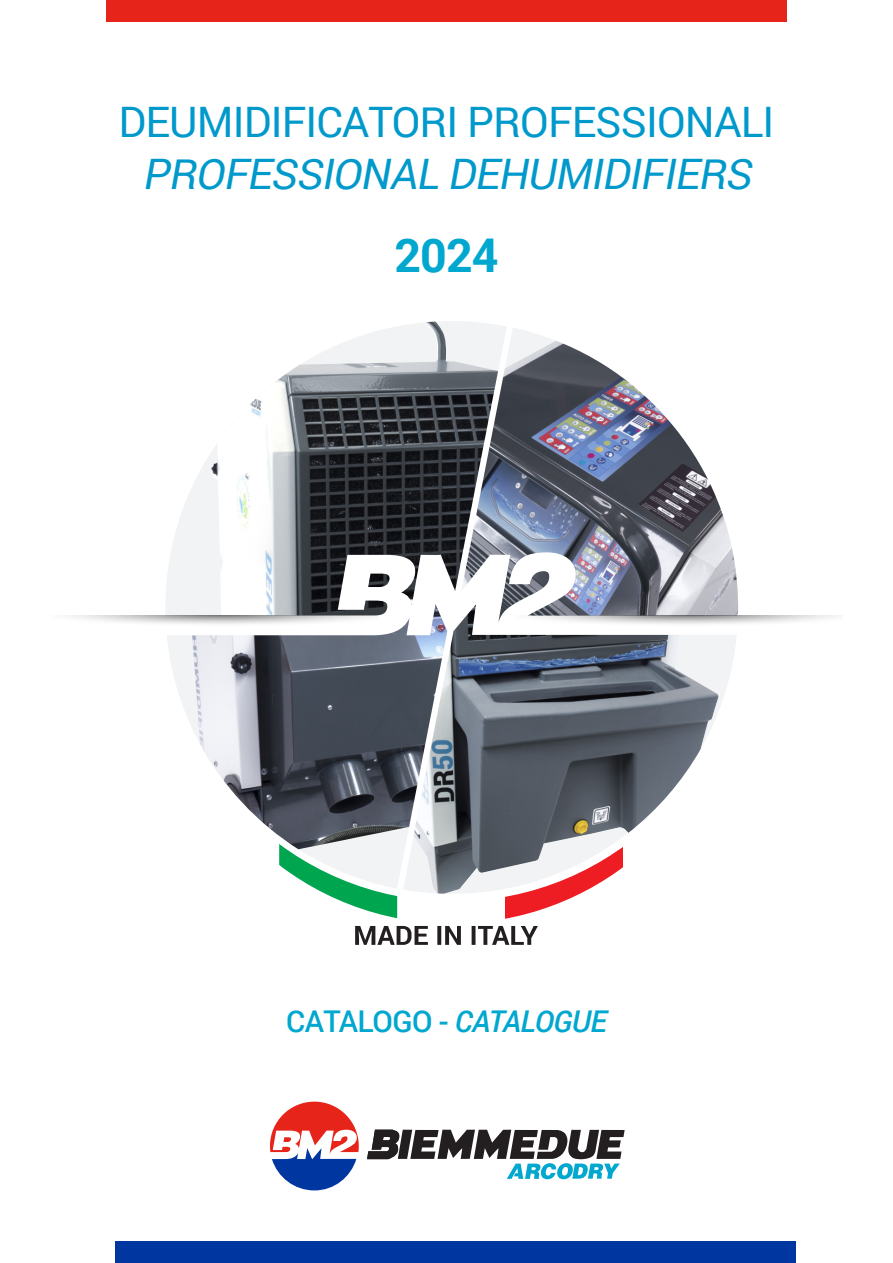
<style>
.page{position:relative;width:893px;height:1263px;background:#fff}
.page>*{position:absolute;margin:0;border:0;box-sizing:border-box;transform-origin:0 0}
.t1{font:700 46.5px "Roboto";color:#00a7cf}
.t2{font:42px "Roboto";letter-spacing:-.02em;color:#09c}
.t3{font:italic 42px "Roboto";color:#09c}
.t4{font:500 30px "Roboto";letter-spacing:-.02em;color:#00a7cf}
.s1{font-style:italic}
</style>
<div class="page">
<svg style="left:270px;top:1102px;width:89px;height:88px"></svg>
<svg style="left:367px;top:1130px;width:258px;height:49px"></svg>
<svg style="left:314px;top:888px;width:83px;height:31px"></svg>
<svg style="left:505px;top:894px;width:74px;height:25px;fill:#ee1d23"></svg>
<img style="left:507px;top:341px;width:231px;height:275px">
<svg style="left:404px;top:604px;width:333px;height:287px"></svg>
<img style="left:414px;top:604px;width:305px;height:290px">
<svg style="left:166px;top:321px;width:341px;height:294px"></svg>
<img style="left:211px;top:322px;width:287px;height:293px">
<svg style="left:167px;top:604px;width:280px;height:284px"></svg>
<img style="left:192px;top:604px;width:255px;height:245px">
<img style="left:515px;top:616px;width:320px;height:10px">
<img style="left:72px;top:616px;width:307px;height:10px">
<svg style="left:355px;top:926px;width:183px;height:19px"></svg>
<div style="left:106px;top:0;width:681px;height:21px;background:#e72419"></div>
<div style="left:115px;top:1242px;width:681px;height:21px;background:#0036a0"></div>
<p class="t2" style="left:119px;top:92px;width:657px">DEUMIDIFICATORI PROFESSIONALI</p>
<p class="t3" style="left:142px;top:145px;width:620px">PROFESSIONAL DEHUMIDIFIERS</p>
<p class="t1" style="left:394px;top:223px;width:105px">2024</p>
<p class="t4" style="left:286px;top:1000px;width:322px">CATALOGO - <span class="s1">CATALOGUE</span></p>
</div>
